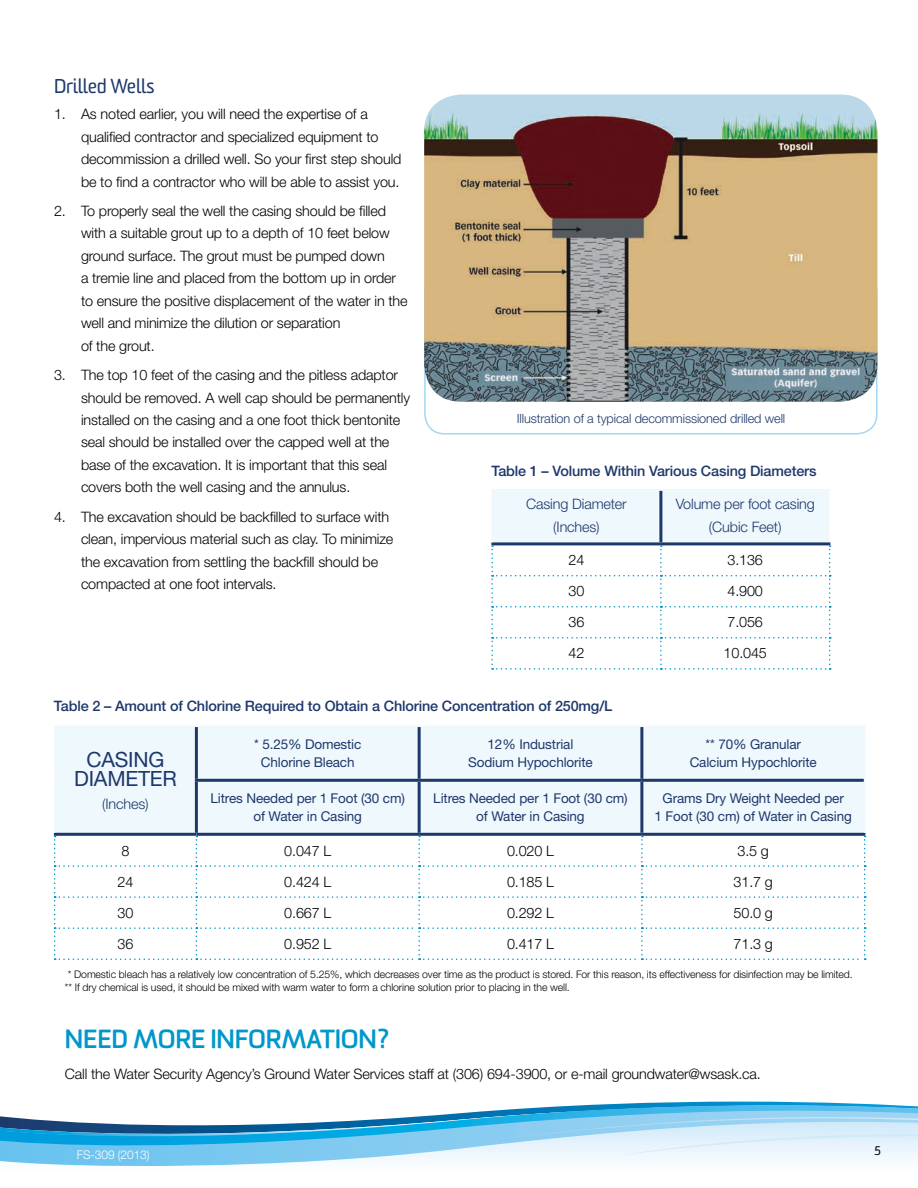
<style>
.page{position:relative;width:918px;height:1188px;background:#fff}
.page>*{position:absolute;margin:0;border:0;box-sizing:border-box;transform-origin:0 0}
.t1{font:700 25.5px "Sommet Rounded";letter-spacing:-.01em;color:#0097ca}
.t2{font:21px/19.5px "Helvetica Neue LT Std";letter-spacing:-.01em;color:#1e386b;text-align:center}
.t3{font:19.5px "Sommet Rounded";letter-spacing:-.015em;color:#1e386b}
.t4{font:300 14.4px/22.5px "Helvetica Neue LT Std";letter-spacing:-.01em;color:#010203}
.t5{font:500 14.4px "Helvetica Neue LT Std";letter-spacing:-.01em;color:#1e386b}
.t6{font:300 14.4px/22.5px "Helvetica Neue LT Std";letter-spacing:-.01em;color:#1e386b;text-align:center}
.t7{font:13.5px/18px "Helvetica Neue LT Std";letter-spacing:-.01em;color:#1e386b;text-align:center}
.t8{font:300 12.75px "Helvetica Neue LT Std";letter-spacing:-.01em;color:#1e386b}
.t9{font:300 12px "Helvetica Neue LT Std";letter-spacing:-.01em;color:#fff}
.t10{font:12px "Sommet Rounded";color:#010203}
.t11{font:300 10.5px/12.6px "Helvetica Neue LT Std";letter-spacing:-.01em;color:#010203}
</style>
<div class="page">
<svg style="left:0;top:1156px;width:918px;height:11px"></svg>
<svg style="left:0;top:1103px;width:918px;height:53px"></svg>
<img style="left:424px;top:94px;width:454px;height:308px">
<div style="left:55px;top:727px;width:809px;height:106px;background:#eff8fd"></div>
<hr style="left:54px;top:833px;width:142px;height:3px;background:#1e386b">
<hr style="left:195px;top:727px;width:3px;height:52px;background:#1e386b">
<hr style="left:418px;top:727px;width:3px;height:52px;background:#1e386b">
<hr style="left:640px;top:727px;width:3px;height:52px;background:#1e386b">
<hr style="left:195px;top:782px;width:3px;height:51px;background:#1e386b">
<hr style="left:418px;top:782px;width:3px;height:51px;background:#1e386b">
<hr style="left:640px;top:782px;width:3px;height:51px;background:#1e386b">
<hr style="left:196px;top:833px;width:223px;height:3px;background:#1e386b">
<hr style="left:419px;top:833px;width:223px;height:3px;background:#1e386b">
<hr style="left:642px;top:833px;width:223px;height:3px;background:#1e386b">
<hr style="left:195px;top:779px;width:224px;height:3px;background:#1e386b">
<hr style="left:419px;top:779px;width:223px;height:3px;background:#1e386b">
<hr style="left:642px;top:779px;width:222px;height:3px;background:#1e386b">
<svg style="left:54px;top:836px;width:812px;height:124px"></svg>
<hr style="left:54px;top:726px;width:142px;height:1px;background:#eff8fd">
<hr style="left:54px;top:727px;width:1px;height:53px;background:#eff8fd">
<hr style="left:196px;top:726px;width:223px;height:1px;background:#eff8fd">
<hr style="left:419px;top:726px;width:223px;height:1px;background:#eff8fd">
<hr style="left:642px;top:726px;width:223px;height:1px;background:#eff8fd">
<hr style="left:864px;top:727px;width:1px;height:53px;background:#eff8fd">
<hr style="left:54px;top:780px;width:1px;height:53px;background:#eff8fd">
<hr style="left:864px;top:780px;width:1px;height:53px;background:#eff8fd">
<svg style="left:491px;top:491px;width:340px;height:179px"></svg>
<hr style="left:491px;top:489px;width:170px;height:2px;background:#eff8fd">
<hr style="left:491px;top:491px;width:2px;height:51px;background:#eff8fd">
<hr style="left:661px;top:489px;width:169px;height:2px;background:#eff8fd">
<h3 class="t3" style="left:54px;top:74px;width:102px">Drilled Wells</h3>
<p class="t4" style="left:81px;top:102px;width:322px;text-indent:-27px">1. As noted earlier, you will need the expertise of a qualified contractor and specialized equipment to decommission a drilled well. So your first step should be to find a contractor who will be able to assist you.</p>
<p class="t4" style="left:81px;top:199px;width:328px;text-indent:-27px">2. To properly seal the well the casing should be filled with a suitable grout up to a depth of 10 feet below ground surface. The grout must be pumped down<br>a tremie line and placed from the bottom up in order to ensure the positive displacement of the water in the well and minimize the dilution or separation<br>of the grout.</p>
<p class="t4" style="left:81px;top:363px;width:331px;text-indent:-27px">3. The top 10 feet of the casing and the pitless adaptor should be removed. A well cap should be permanently installed on the casing and a one foot thick bentonite seal should be installed over the capped well at the base of the excavation. It is important that this seal covers both the well casing and the annulus.</p>
<p class="t4" style="left:81px;top:505px;width:314px;text-indent:-27px">4. The excavation should be backfilled to surface with clean, impervious material such as clay. To minimize the excavation from settling the backfill should be compacted at one foot intervals.</p>
<p class="t8" style="left:517px;top:411px;width:270px">Illustration of a typical decommissioned drilled well</p>
<p class="t5" style="left:491px;top:462px;width:327px">Table 1 – Volume Within Various Casing Diameters</p>
<p class="t6" style="left:526px;top:493px;width:102px">Casing Diameter (Inches)</p>
<p class="t6" style="left:676px;top:493px;width:141px">Volume per foot casing (Cubic Feet)</p>
<p class="t4" style="left:569px;top:549px;width:17px">24</p>
<p class="t4" style="left:728px;top:549px;width:37px">3.136</p>
<p class="t4" style="left:569px;top:580px;width:17px">30</p>
<p class="t4" style="left:728px;top:580px;width:37px">4.900</p>
<p class="t4" style="left:569px;top:611px;width:17px">36</p>
<p class="t4" style="left:728px;top:611px;width:37px">7.056</p>
<p class="t4" style="left:569px;top:642px;width:17px">42</p>
<p class="t4" style="left:724px;top:642px;width:45px">10.045</p>
<p class="t5" style="left:54px;top:697px;width:560px">Table 2 – Amount of Chlorine Required to Obtain a Chlorine Concentration of 250mg/L</p>
<h2 class="t2" style="left:74px;top:749px;width:104px">Casing<br>Diameter</h2>
<p class="t6" style="left:102px;top:792px;width:48px">(Inches)</p>
<p class="t7" style="left:254px;top:735px;width:109px">* 5.25% Domestic<br>Chlorine Bleach</p>
<p class="t7" style="left:468px;top:735px;width:126px">12% I ndustrial<br>Sodium Hypochlorite</p>
<p class="t7" style="left:690px;top:735px;width:129px">** 70% Granular<br>Calcium Hypochlorite</p>
<p class="t7" style="left:211px;top:789px;width:196px">Litres Needed per 1 Foot (30 cm) of Water in Casing</p>
<p class="t7" style="left:433px;top:789px;width:196px">Litres Needed per 1 Foot (30 cm) of Water in Casing</p>
<p class="t7" style="left:655px;top:789px;width:199px">Grams Dry Weight Needed per<br>1 Foot (30 cm) of Water in Casing</p>
<p class="t4" style="left:122px;top:839px;width:10px">8</p>
<p class="t4" style="left:284px;top:839px;width:48px">0.047 L</p>
<p class="t4" style="left:507px;top:839px;width:48px">0.020 L</p>
<p class="t4" style="left:738px;top:839px;width:33px">3.5 g</p>
<p class="t4" style="left:118px;top:870px;width:17px">24</p>
<p class="t4" style="left:284px;top:870px;width:48px">0.424 L</p>
<p class="t4" style="left:507px;top:870px;width:48px">0.185 L</p>
<p class="t4" style="left:734px;top:870px;width:41px">31.7 g</p>
<p class="t4" style="left:118px;top:901px;width:17px">30</p>
<p class="t4" style="left:284px;top:901px;width:48px">0.667 L</p>
<p class="t4" style="left:507px;top:901px;width:48px">0.292 L</p>
<p class="t4" style="left:734px;top:901px;width:41px">50.0 g</p>
<p class="t4" style="left:118px;top:932px;width:17px">36</p>
<p class="t4" style="left:284px;top:932px;width:48px">0.952 L</p>
<p class="t4" style="left:507px;top:932px;width:48px">0.417 L</p>
<p class="t4" style="left:734px;top:932px;width:41px">71.3 g</p>
<p class="t11" style="left:65px;top:968px;width:789px">* Domestic bleach has a relatively low concentration of 5.25%, which decreases over time as the product is stored. For this reason, its effectiveness for disinfection may be limited. ** If dry chemical is used, it should be mixed with warm water to form a chlorine solution prior to placing in the well.</p>
<h1 class="t1" style="left:65px;top:1022px;width:327px">NEED MORE INFORMATION?</h1>
<p class="t4" style="left:65px;top:1062px;width:697px">Call the Water Security Agency’s Ground Water Services staff at (306) 694-3900, or e-mail groundwater@wsask.ca.</p>
<p class="t9" style="left:77px;top:1147px;width:74px">FS-309 (2013)</p>
<p class="t10" style="left:874px;top:1143px;width:8px">5</p>
</div>
